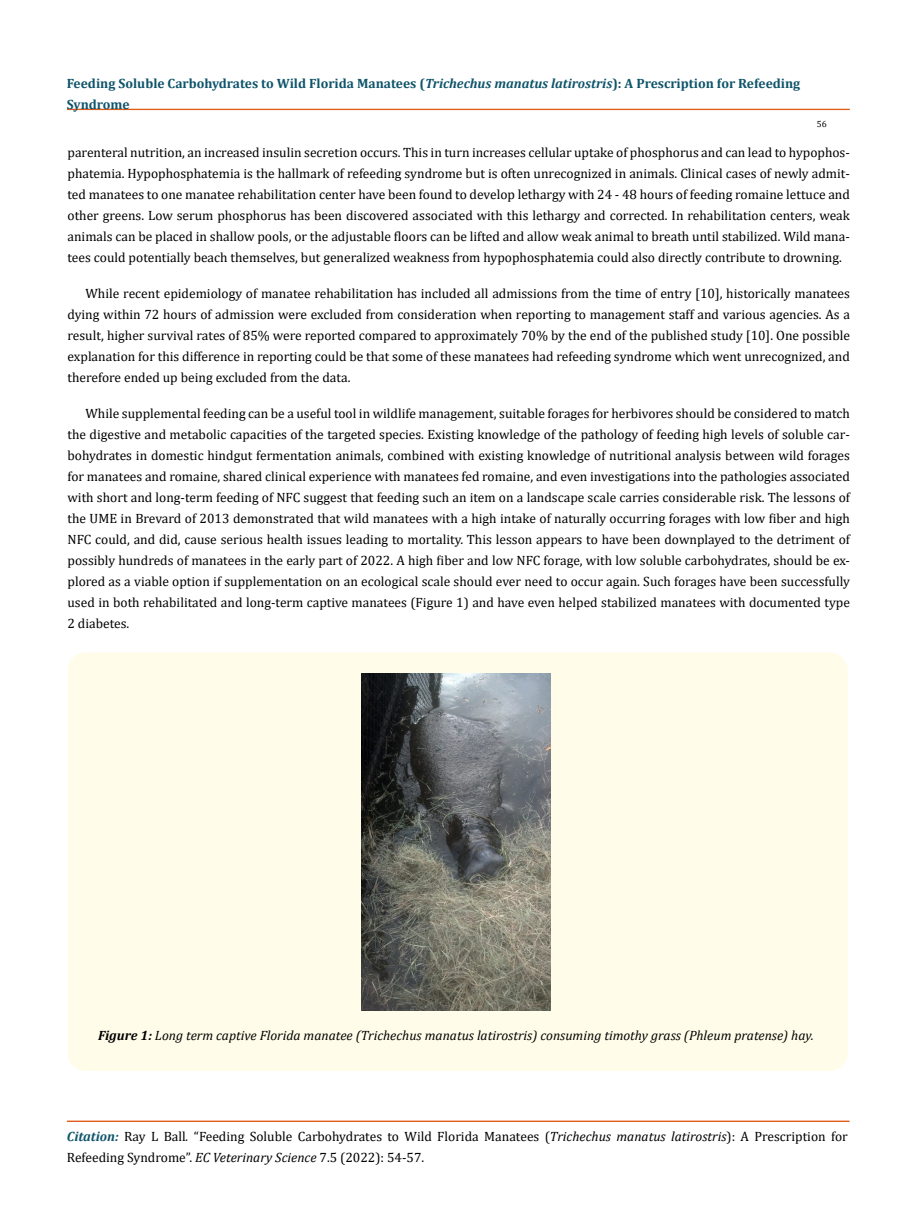
<style>
.page{position:relative;width:917px;height:1224px;background:#fff}
.page>*{position:absolute;margin:0;border:0;box-sizing:border-box;transform-origin:0 0}
.t1{font:13.5px/21px "Cambria";color:#000;text-align:justify}
.t2{font:700 13.5px/21px "Cambria";color:#0e546a}
.t3{font:italic 13.5px "Cambria";color:#000}
.t4{font:9px "Cambria";color:#000}
.s1{font-style:italic}
.s2{font-weight:700}
.s3{font-weight:700;font-style:italic;color:#0e546a}
</style>
<div class="page">
<div style="left:67px;top:109px;width:782px;height:1px;border:1px solid #e05d1a"></div>
<div style="left:67px;top:1121px;width:782px;height:1px;border:1px solid #e05d1a"></div>
<div style="left:68px;top:652px;width:779px;height:419px;background:#fffde9;border-radius:18px"></div>
<img style="left:361px;top:674px;width:190px;height:337px">
<p class="t2" style="left:67px;top:72px;width:735px">Feeding Soluble Carbohydrates to Wild Florida Manatees (<span class="s1">Trichechus manatus latirostris</span>): A Prescription for Refeeding<br>Syndrome</p>
<p class="t4" style="left:816px;top:118px;width:11px">56</p>
<p class="t1" style="left:68px;top:142px;width:784px">parenteral nutrition, an increased insulin secretion occurs. This in turn increases cellular uptake of phosphorus and can lead to hypophos&shy;phatemia. Hypophosphatemia is the hallmark of refeeding syndrome but is often unrecognized in animals. Clinical cases of newly admit&shy;ted manatees to one manatee rehabilitation center have been found to develop lethargy with 24 - 48 hours of feeding romaine lettuce and other greens. Low serum phosphorus has been discovered associated with this lethargy and corrected. In rehabilitation centers, weak animals can be placed in shallow pools, or the adjustable floors can be lifted and allow weak animal to breath until stabilized. Wild mana&shy;tees could potentially beach themselves, but generalized weakness from hypophosphatemia could also directly contribute to drowning.</p>
<p class="t1" style="left:68px;top:283px;width:784px;text-indent:18px">While recent epidemiology of manatee rehabilitation has included all admissions from the time of entry [10], historically manatees dying within 72 hours of admission were excluded from consideration when reporting to management staff and various agencies. As a result, higher survival rates of 85% were reported compared to approximately 70% by the end of the published study [10]. One possible explanation for this difference in reporting could be that some of these manatees had refeeding syndrome which went unrecognized, and therefore ended up being excluded from the data.</p>
<p class="t1" style="left:68px;top:403px;width:784px;text-indent:18px">While supplemental feeding can be a useful tool in wildlife management, suitable forages for herbivores should be considered to match the digestive and metabolic capacities of the targeted species. Existing knowledge of the pathology of feeding high levels of soluble car&shy;bohydrates in domestic hindgut fermentation animals, combined with existing knowledge of nutritional analysis between wild forages for manatees and romaine, shared clinical experience with manatees fed romaine, and even investigations into the pathologies associated with short and long-term feeding of NFC suggest that feeding such an item on a landscape scale carries considerable risk. The lessons of the UME in Brevard of 2013 demonstrated that wild manatees with a high intake of naturally occurring forages with low fiber and high NFC could, and did, cause serious health issues leading to mortality. This lesson appears to have been downplayed to the detriment of possibly hundreds of manatees in the early part of 2022. A high fiber and low NFC forage, with low soluble carbohydrates, should be ex&shy;plored as a viable option if supplementation on an ecological scale should ever need to occur again. Such forages have been successfully used in both rehabilitated and long-term captive manatees (Figure 1) and have even helped stabilized manatees with documented type 2 diabetes.</p>
<p class="t3" style="left:98px;top:1026px;width:717px"><span class="s2">Figure 1:</span> Long term captive Florida manatee (Trichechus manatus latirostris) consuming timothy grass (Phleum pratense) hay.</p>
<p class="t1" style="left:67px;top:1126px;width:782px"><span class="s3">Citation:</span> Ray L Ball<span class="s1">.</span> “Feeding Soluble Carbohydrates to Wild Florida Manatees (<span class="s1">Trichechus manatus latirostris</span>): A Prescription for<br>Refeeding Syndrome”. <span class="s1">EC Veterinary Science</span> 7.5 (2022): 54-57.</p>
</div>
